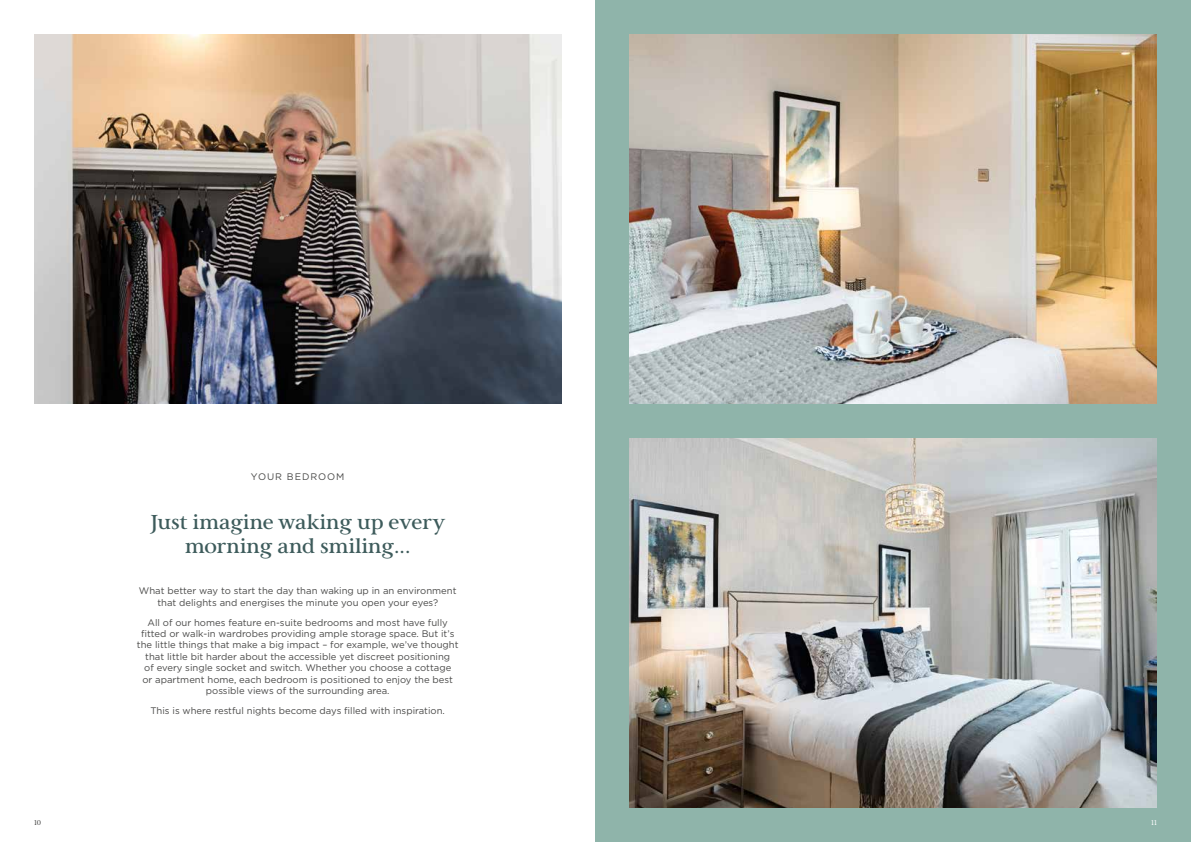
<style>
.page{position:relative;width:1191px;height:842px;background:#fff}
.page>*{position:absolute;margin:0;border:0;box-sizing:border-box;transform-origin:0 0}
.t1{font:500 20px/24px "Carrig Pro";color:#3d5b5b;text-align:center}
.t2{font:9.5px/11.4px "Gotham";color:#4a4a49;text-align:center}
.t3{font:9.5px "Gotham";letter-spacing:.1em;color:#4a4a49}
.t4{font:7px "Carrig Pro";color:#4a4a49}
.t5{font:7px "Carrig Pro";color:#fff}
</style>
<div class="page">
<div style="left:595px;top:0;width:596px;height:842px;background:#8fb4aa"></div>
<img style="left:34px;top:34px;width:527px;height:370px">
<img style="left:629px;top:34px;width:528px;height:370px">
<img style="left:629px;top:438px;width:528px;height:370px">
<p class="t3" style="left:251px;top:471px;width:95px">YOUR BEDROOM</p>
<h1 class="t1" style="left:151px;top:510px;width:296px">Just imagine waking up every morning and smiling...</h1>
<p class="t2" style="left:139px;top:585px;width:319px">What better way to start the day than waking up in an environment that delights and energises the minute you open your eyes?</p>
<p class="t2" style="left:137px;top:616px;width:323px">All of our homes feature en-suite bedrooms and most have fully fitted or walk-in wardrobes providing ample storage space. But it’s the little things that make a big impact – for example, we’ve thought that little bit harder about the accessible yet discreet positioning<br>of every single socket and switch. Whether you choose a cottage<br>or apartment home, each bedroom is positioned to enjoy the best possible views of the surrounding area.</p>
<p class="t2" style="left:151px;top:705px;width:296px">This is where restful nights become days filled with inspiration.</p>
<p class="t4" style="left:34px;top:817px;width:9px">10</p>
<p class="t5" style="left:1151px;top:817px;width:7px">11</p>
</div>
